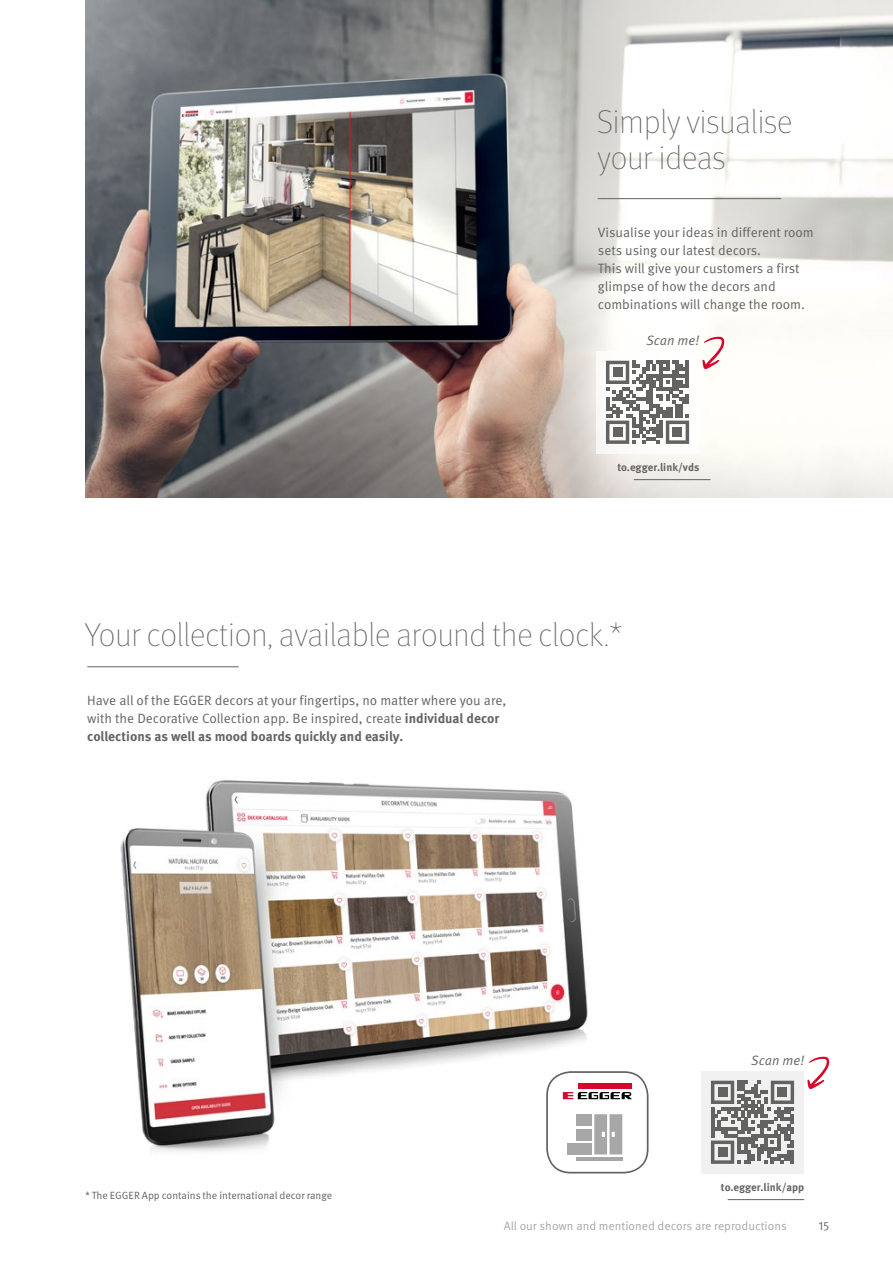
<style>
.page{position:relative;width:893px;height:1263px;background:#fff}
.page>*{position:absolute;margin:0;border:0;box-sizing:border-box;transform-origin:0 0}
.t1{font:100 33px/36px "Meta Pro";letter-spacing:-.005em;color:#636362}
.t2{font:13.5px/18px "Meta Pro Norm";color:#636362}
.t3{font:700 13.5px "Meta Pro";color:#636362}
.t4{font:13.5px "Meta Pro Norm Ita";letter-spacing:-.005em;color:#636362}
.t5{font:12px "Meta Pro Norm";color:#a7a7a8}
.t6{font:12px "Meta Pro Norm";color:#636362}
.t7{font:700 10.8px "Meta Pro";letter-spacing:-.005em;color:#636362}
.t8{font:10.5px "Meta Pro Norm";color:#636362}
.s1{font-family:"Meta Pro";font-weight:700}
</style>
<div class="page">
<img style="left:120px;top:780px;width:506px;height:394px">
<div style="left:701px;top:1071px;width:103px;height:102px;background:#ececed"></div>
<svg style="left:711px;top:1081px;width:83px;height:83px"></svg>
<div style="left:718px;top:1087px;width:9px;height:10px;background:#636362"></div>
<div style="left:777px;top:1087px;width:10px;height:10px;background:#636362"></div>
<div style="left:718px;top:1147px;width:9px;height:10px;background:#636362"></div>
<hr style="left:728px;top:1199px;width:76px;height:1px;background:#636362">
<svg style="left:807px;top:1056px;width:22px;height:33px"></svg>
<svg style="left:546px;top:1071px;width:102px;height:102px"></svg>
<hr style="left:87px;top:666px;width:152px;height:1px;background:#636362">
<img style="left:85px;top:0;width:808px;height:497px">
<hr style="left:597px;top:198px;width:184px;height:1px;background:#636362">
<div style="left:596px;top:351px;width:103px;height:102px;background:#fff"></div>
<svg style="left:606px;top:361px;width:83px;height:83px"></svg>
<div style="left:613px;top:427px;width:10px;height:10px;background:#636362"></div>
<div style="left:613px;top:367px;width:10px;height:10px;background:#636362"></div>
<div style="left:672px;top:427px;width:10px;height:10px;background:#636362"></div>
<hr style="left:634px;top:479px;width:76px;height:1px;background:#636362">
<svg style="left:702px;top:336px;width:22px;height:33px"></svg>
<h1 class="t1" style="left:597px;top:103px;width:196px">Simply visualise your ideas</h1>
<p class="t2" style="left:598px;top:222px;width:217px">Visualise your ideas in different room sets using our latest decors.<br>This will give your customers a first glimpse of how the decors and combinations will change the room.</p>
<p class="t4" style="left:646px;top:330px;width:55px">Scan me!</p>
<p class="t7" style="left:617px;top:460px;width:84px">to.egger.link/vds</p>
<h1 class="t1" style="left:85px;top:616px;width:539px">Your collection, available around the clock.*</h1>
<p class="t2" style="left:87px;top:691px;width:421px">Have all of the EGGER decors at your fingertips, no matter where you are, with the Decorative Collection app. Be inspired, create <span class="s1">individual decor</span></p>
<p class="t3" style="left:87px;top:728px;width:317px">collections as well as mood boards quickly and easily.</p>
<p class="t8" style="left:85px;top:1188px;width:249px">* The EGGER App contains the international decor range</p>
<p class="t4" style="left:751px;top:1050px;width:55px">Scan me!</p>
<p class="t7" style="left:721px;top:1180px;width:85px">to.egger.link/app</p>
<p class="t5" style="left:504px;top:1217px;width:284px">All our shown and mentioned decors are reproductions</p>
<p class="t6" style="left:818px;top:1216px;width:12px">15</p>
</div>
